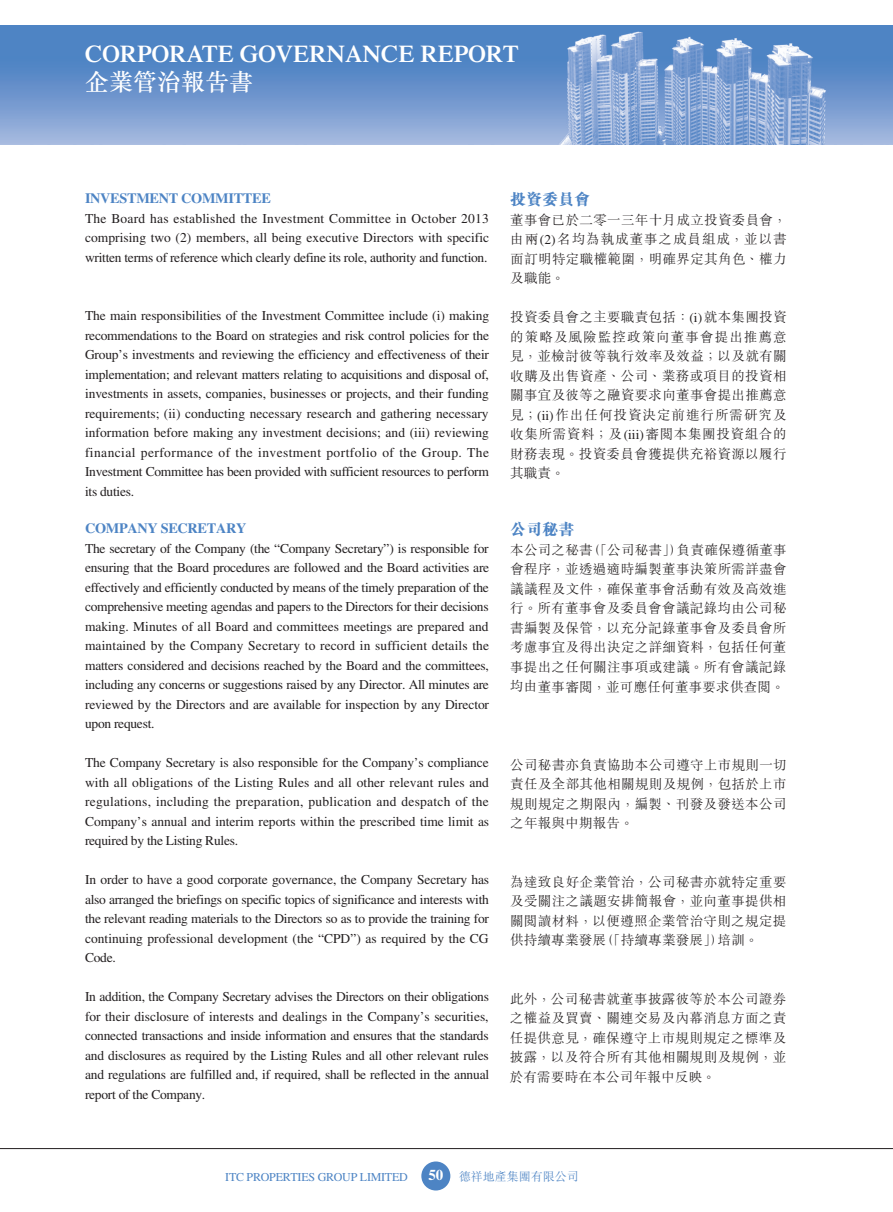
<style>
.page{position:relative;width:893px;height:1212px;background:#fff}
.page>*{position:absolute;margin:0;border:0;box-sizing:border-box;transform-origin:0 0}
.t1{font:600 24px "Times LT Std";color:#fff}
.t2{font:500 24px "M Sung HK";color:#fff}
.t3{font:800 15.75px "M Sung HK";letter-spacing:.02em;color:#4d84c4}
.t4{font:700 14.25px "Times LT Std";letter-spacing:-.02em;color:#4d84c4}
.t5{font:13.5px/19.5px "Times LT Std";letter-spacing:-.02em;color:#231f20;text-align:justify}
.t6{font:300 13.5px/19.5px "M Sung HK";letter-spacing:.025em;color:#231f20;text-align:justify}
.t7{font:12px "Times LT Std";letter-spacing:-.02em;color:#4d84c4}
.t8{font:300 12px "M Sung HK";color:#4d84c4}
.s1{font-family:"Times LT Std";font-weight:400}
.s2{font-family:"Times LT Std";font-weight:700;font-size:15px;color:#fff}
</style>
<div class="page">
<img style="left:0;top:26px;width:893px;height:119px">
<div style="left:421px;top:1161px;width:29px;height:29px;background:#4d84c4;border-radius:50%"></div>
<hr style="left:0;top:1148px;width:893px;height:1px;background:#231f20">
<h1 class="t1" style="left:85px;top:40px;width:435px">CORPORATE GOVERNANCE REPORT</h1>
<h1 class="t2" style="left:85px;top:65px;width:169px">企業管治報告書</h1>
<p class="t4" style="left:85px;top:190px;width:187px">INVESTMENT COMMITTEE</p>
<p class="t5" style="left:85px;top:208px;width:406px">The Board has established the Investment Committee in October 2013 comprising two (2) members, all being executive Directors with specific written terms of reference which clearly define its role, authority and function.</p>
<p class="t5" style="left:85px;top:306px;width:406px">The main responsibilities of the Investment Committee include (i) making recommendations to the Board on strategies and risk control policies for the Group’s investments and reviewing the efficiency and effectiveness of their implementation; and relevant matters relating to acquisitions and disposal of, investments in assets, companies, businesses or projects, and their funding requirements; (ii) conducting necessary research and gathering necessary information before making any investment decisions; and (iii) reviewing financial performance of the investment portfolio of the Group. The Investment Committee has been provided with sufficient resources to perform its duties.</p>
<p class="t4" style="left:85px;top:520px;width:163px">COMPANY SECRETARY</p>
<p class="t5" style="left:85px;top:538px;width:406px">The secretary of the Company (the “Company Secretary”) is responsible for ensuring that the Board procedures are followed and the Board activities are effectively and efficiently conducted by means of the timely preparation of the comprehensive meeting agendas and papers to the Directors for their decisions making. Minutes of all Board and committees meetings are prepared and maintained by the Company Secretary to record in sufficient details the matters considered and decisions reached by the Board and the committees, including any concerns or suggestions raised by any Director. All minutes are reviewed by the Directors and are available for inspection by any Director upon request.</p>
<p class="t5" style="left:85px;top:753px;width:406px">The Company Secretary is also responsible for the Company’s compliance with all obligations of the Listing Rules and all other relevant rules and regulations, including the preparation, publication and despatch of the Company’s annual and interim reports within the prescribed time limit as required by the Listing Rules.</p>
<p class="t5" style="left:85px;top:870px;width:406px">In order to have a good corporate governance, the Company Secretary has also arranged the briefings on specific topics of significance and interests with the relevant reading materials to the Directors so as to provide the training for continuing professional development (the “CPD”) as required by the CG Code.</p>
<p class="t5" style="left:85px;top:987px;width:406px">In addition, the Company Secretary advises the Directors on their obligations for their disclosure of interests and dealings in the Company’s securities, connected transactions and inside information and ensures that the standards and disclosures as required by the Listing Rules and all other relevant rules and regulations are fulfilled and, if required, shall be reflected in the annual report of the Company.</p>
<p class="t3" style="left:510px;top:192px;width:82px">投資委員會</p>
<p class="t6" style="left:510px;top:209px;width:278px">董事會已於二零一三年十月成立投資委員會，由兩<span class="s1">(2)</span>名均為執成董事之成員組成，並以書面訂明特定職權範圍，明確界定其角色、權力及職能。</p>
<p class="t6" style="left:510px;top:307px;width:278px">投資委員會之主要職責包括：<span class="s1">(i)</span>就本集團投資的策略及風險監控政策向董事會提出推薦意見，並檢討彼等執行效率及效益；以及就有關收購及出售資產、公司、業務或項目的投資相關事宜及彼等之融資要求向董事會提出推薦意見；<span class="s1">(ii)</span>作出任何投資決定前進行所需研究及收集所需資料；及<span class="s1">(iii)</span>審閱本集團投資組合的財務表現。投資委員會獲提供充裕資源以履行其職責。</p>
<p class="t3" style="left:510px;top:522px;width:65px">公司秘書</p>
<p class="t6" style="left:510px;top:539px;width:278px">本公司之秘書（「公司秘書」）負責確保遵循董事會程序，並透過適時編製董事決策所需詳盡會議議程及文件，確保董事會活動有效及高效進行。所有董事會及委員會會議記錄均由公司秘書編製及保管，以充分記錄董事會及委員會所考慮事宜及得出決定之詳細資料，包括任何董事提出之任何關注事項或建議。所有會議記錄均由董事審閱，並可應任何董事要求供查閱。</p>
<p class="t6" style="left:510px;top:754px;width:278px">公司秘書亦負責協助本公司遵守上市規則一切責任及全部其他相關規則及規例，包括於上市規則規定之期限內，編製、刊發及發送本公司之年報與中期報告。</p>
<p class="t6" style="left:510px;top:871px;width:278px">為達致良好企業管治，公司秘書亦就特定重要及受關注之議題安排簡報會，並向董事提供相關閱讀材料，以便遵照企業管治守則之規定提供持續專業發展（「持續專業發展」）培訓。</p>
<p class="t6" style="left:510px;top:988px;width:278px">此外，公司秘書就董事披露彼等於本公司證券之權益及買賣、關連交易及內幕消息方面之責任提供意見，確保遵守上市規則規定之標準及披露，以及符合所有其他相關規則及規例，並於有需要時在本公司年報中反映。</p>
<p class="t7" style="left:225px;top:1170px;width:184px">ITC PROPERTIES GROUP LIMITED</p>
<p class="t8" style="left:428px;top:1168px;width:152px"><span class="s2">50</span> 德祥地產集團有限公司</p>
</div>
